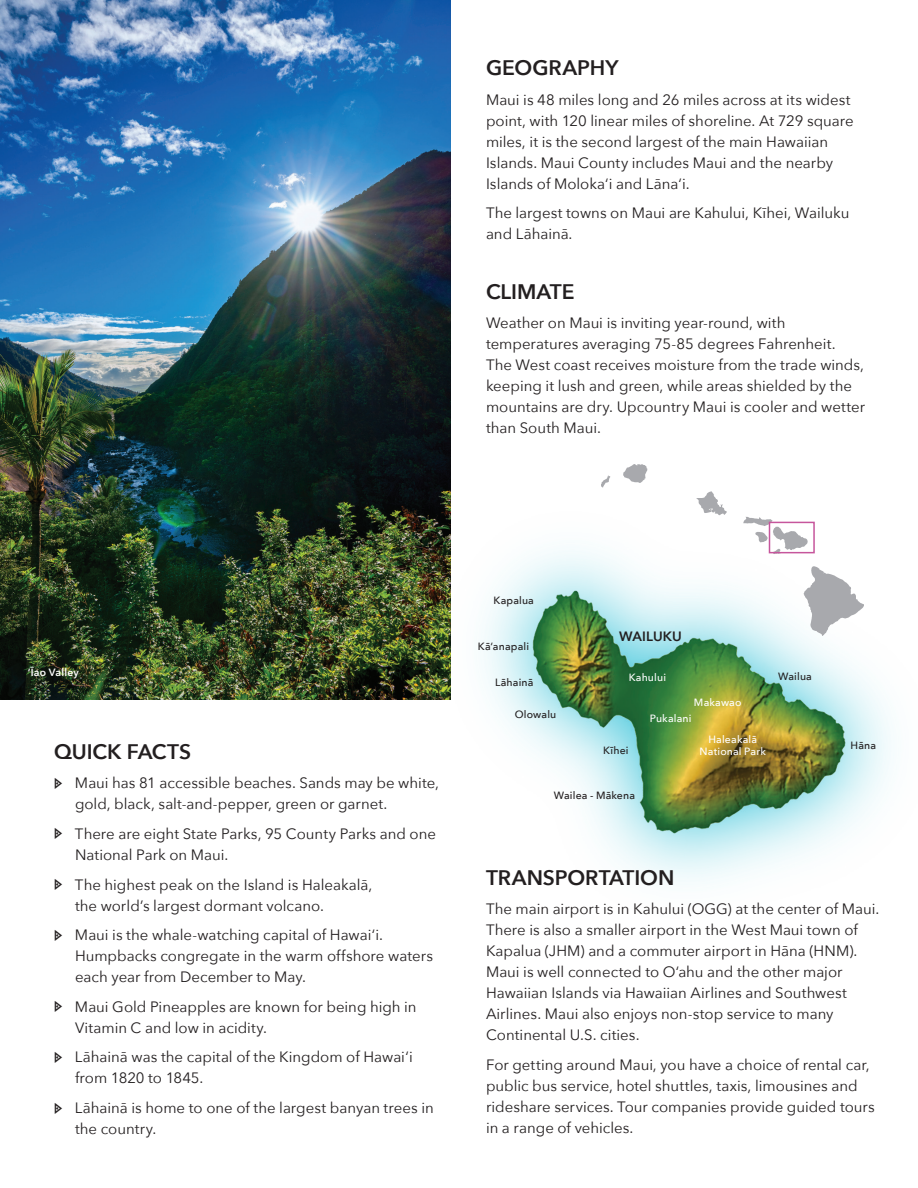
<style>
.page{position:relative;width:918px;height:1188px;background:#fff}
.page>*{position:absolute;margin:0;border:0;box-sizing:border-box;transform-origin:0 0}
.Body_copy{font:39px "Tapa Type One";color:#231f20}
.Body_copy-2{font:600 21px "Avenir Next";letter-spacing:-.005em;color:#231f20}
.Body_copy-3{font:15px/21px "Avenir Next";color:#231f20}
.Body_copy-4{font:600 13.5px "Avenir Next";letter-spacing:.01em;color:#231f20}
.Body_copy-5{font:500 10.5px "Avenir Next";letter-spacing:.015em;color:#231f20}
.Body_copy-6{font:500 10.5px "Avenir Next";letter-spacing:.015em;color:#fff}
.Body_copy-7{font:600 10.5px "Avenir Next";color:#fff}
</style>
<div class="page">
<img style="left:0;top:0;width:450px;height:700px">
<img style="left:434px;top:509px;width:460px;height:373px">
<img style="left:602px;top:464px;width:262px;height:171px">
<div style="left:769px;top:522px;width:46px;height:31px;border:2px solid #c6569c"></div>
<img style="left:12px;top:651px;width:83px;height:45px">
<p class="Body_copy-2" style="left:486px;top:50px;width:134px">GEOGRAPHY</p>
<p class="Body_copy-3" style="left:486px;top:88px;width:369px">Maui is 48 miles long and 26 miles across at its widest point, with 120 linear miles of shoreline. At 729 square miles, it is the second largest of the main Hawaiian Islands. Maui County includes Maui and the nearby Islands of Moloka‘i and Lāna‘i.</p>
<p class="Body_copy-3" style="left:486px;top:202px;width:365px">The largest towns on Maui are Kahului, Kīhei, Wailuku and Lāhainā.</p>
<p class="Body_copy-7" style="left:28px;top:664px;width:53px;rotate:-1deg">‘Īao Valley</p>
<p class="Body_copy-2" style="left:486px;top:273px;width:90px">CLIMATE</p>
<p class="Body_copy-3" style="left:486px;top:312px;width:381px">Weather on Maui is inviting year-round, with temperatures averaging 75-85 degrees Fahrenheit.<br>The West coast receives moisture from the trade winds, keeping it lush and green, while areas shielded by the mountains are dry. Upcountry Maui is cooler and wetter than South Maui.</p>
<p class="Body_copy-5" style="left:494px;top:592px;width:42px">Kapalua</p>
<p class="Body_copy-5" style="left:478px;top:637px;width:53px">Kā‘anapali</p>
<p class="Body_copy-5" style="left:495px;top:674px;width:40px">Lāhainā</p>
<p class="Body_copy-5" style="left:515px;top:705px;width:43px">Olowalu</p>
<p class="Body_copy-4" style="left:619px;top:624px;width:64px">WAILUKU</p>
<p class="Body_copy-6" style="left:629px;top:669px;width:39px">Kahului</p>
<p class="Body_copy-5" style="left:778px;top:667px;width:35px">Wailua</p>
<p class="Body_copy-6" style="left:694px;top:693px;width:49px">Makawao</p>
<p class="Body_copy-6" style="left:650px;top:709px;width:43px">Pukalani</p>
<p class="Body_copy-6" style="left:708px;top:730px;width:50px">Haleakalā</p>
<p class="Body_copy-5" style="left:851px;top:736px;width:27px">Hāna</p>
<p class="Body_copy-2" style="left:54px;top:733px;width:139px">QUICK FACTS</p>
<p class="Body_copy-6" style="left:700px;top:742px;width:68px">National Park</p>
<p class="Body_copy" style="left:54px;top:762px;width:10px">6</p>
<p class="Body_copy-3" style="left:75px;top:772px;width:366px">Maui has 81 accessible beaches. Sands may be white, gold, black, salt-and-pepper, green or garnet.</p>
<p class="Body_copy" style="left:54px;top:813px;width:10px">6</p>
<p class="Body_copy-3" style="left:75px;top:823px;width:363px">There are eight State Parks, 95 County Parks and one<br>National Park on Maui.</p>
<p class="Body_copy" style="left:54px;top:864px;width:10px">6</p>
<p class="Body_copy-3" style="left:75px;top:873px;width:299px">The highest peak on the Island is Haleakalā, the world’s largest dormant volcano.</p>
<p class="Body_copy" style="left:54px;top:914px;width:10px">6</p>
<p class="Body_copy-3" style="left:75px;top:924px;width:360px">Maui is the whale-watching capital of Hawai‘i.<br>Humpbacks congregate in the warm offshore waters each year from December to May.</p>
<p class="Body_copy" style="left:54px;top:986px;width:10px">6</p>
<p class="Body_copy-3" style="left:75px;top:995px;width:343px">Maui Gold Pineapples are known for being high in<br>Vitamin C and low in acidity.</p>
<p class="Body_copy" style="left:54px;top:1037px;width:10px">6</p>
<p class="Body_copy-3" style="left:75px;top:1046px;width:339px">Lāhainā was the capital of the Kingdom of Hawai‘i from 1820 to 1845.</p>
<p class="Body_copy" style="left:54px;top:1087px;width:10px">6</p>
<p class="Body_copy-3" style="left:75px;top:1097px;width:360px">Lāhainā is home to one of the largest banyan trees in the country.</p>
<p class="Body_copy-5" style="left:603px;top:742px;width:27px">Kīhei</p>
<p class="Body_copy-5" style="left:554px;top:786px;width:83px">Wailea - Mākena</p>
<p class="Body_copy-2" style="left:486px;top:859px;width:190px">TRANSPORTATION</p>
<p class="Body_copy-3" style="left:486px;top:898px;width:395px">The main airport is in Kahului (OGG) at the center of Maui.<br>There is also a smaller airport in the West Maui town of Kapalua (JHM) and a commuter airport in Hāna (HNM).<br>Maui is well connected to O‘ahu and the other major Hawaiian Islands via Hawaiian Airlines and Southwest Airlines. Maui also enjoys non-stop service to many Continental U.S. cities.</p>
<p class="Body_copy-3" style="left:486px;top:1054px;width:390px">For getting around Maui, you have a choice of rental car, public bus service, hotel shuttles, taxis, limousines and rideshare services. Tour companies provide guided tours in a range of vehicles.</p>
</div>
